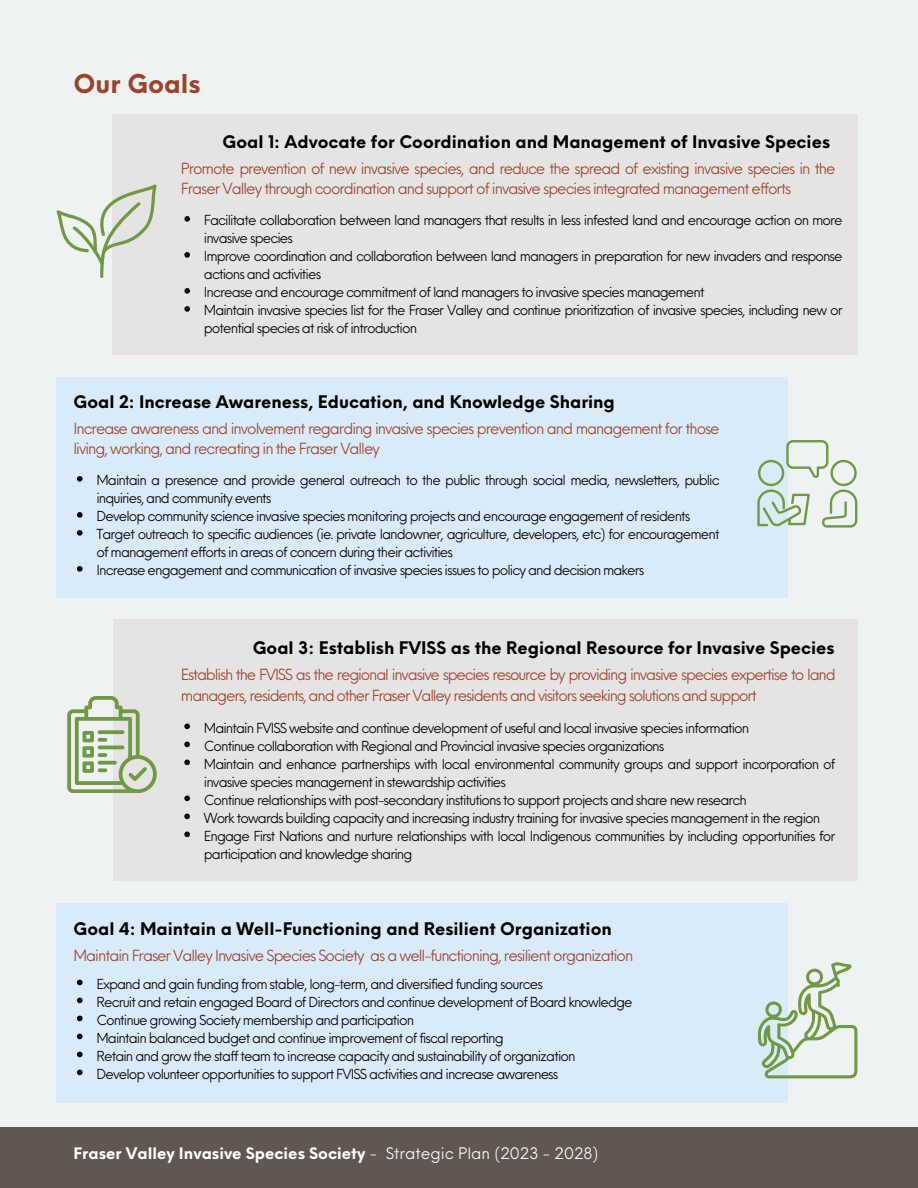
<style>
.page{position:relative;width:918px;height:1188px;background:#eff2f3}
.page>*{position:absolute;margin:0;border:0;box-sizing:border-box;transform-origin:0 0}
.t1{font:700 25.35px "Neue Einstellung";color:#9c432b}
.t2{font:700 16.95px "Neue Einstellung";color:#000}
.t3{font:700 15.45px "Neue Einstellung";color:#fff}
.t4{font:15px/20.2px "Neue Einstellung";letter-spacing:-.07em;color:#9c432b}
.t5{font:13.5px/18px "Neue Einstellung";letter-spacing:-.07em;color:#000}
.s1{font-weight:400}
</style>
<div class="page">
<div style="left:56px;top:904px;width:732px;height:199px;background:#d9eaf8"></div>
<svg style="left:757px;top:962px;width:100px;height:116px"></svg>
<div style="left:113px;top:114px;width:744px;height:240px;background:#e6e4e3"></div>
<svg style="left:56px;top:184px;width:101px;height:94px"></svg>
<div style="left:56px;top:377px;width:732px;height:220px;background:#d9eaf8"></div>
<div style="left:113px;top:620px;width:744px;height:261px;background:#e6e4e3"></div>
<svg style="left:67px;top:696px;width:90px;height:97px"></svg>
<svg style="left:757px;top:440px;width:100px;height:88px"></svg>
<svg style="left:184px;top:216px;width:6px;height:6px"></svg>
<svg style="left:184px;top:252px;width:6px;height:6px"></svg>
<svg style="left:184px;top:288px;width:6px;height:6px"></svg>
<svg style="left:184px;top:306px;width:6px;height:6px"></svg>
<svg style="left:77px;top:476px;width:6px;height:6px"></svg>
<svg style="left:77px;top:512px;width:6px;height:6px"></svg>
<svg style="left:77px;top:530px;width:6px;height:6px"></svg>
<svg style="left:77px;top:566px;width:6px;height:6px"></svg>
<svg style="left:184px;top:724px;width:6px;height:5px"></svg>
<svg style="left:184px;top:742px;width:6px;height:5px"></svg>
<svg style="left:184px;top:760px;width:6px;height:5px"></svg>
<svg style="left:184px;top:796px;width:6px;height:5px"></svg>
<svg style="left:184px;top:814px;width:6px;height:5px"></svg>
<svg style="left:184px;top:832px;width:6px;height:5px"></svg>
<svg style="left:77px;top:980px;width:6px;height:5px"></svg>
<svg style="left:77px;top:998px;width:6px;height:5px"></svg>
<svg style="left:77px;top:1016px;width:6px;height:5px"></svg>
<svg style="left:77px;top:1034px;width:6px;height:5px"></svg>
<svg style="left:77px;top:1052px;width:6px;height:5px"></svg>
<svg style="left:77px;top:1070px;width:6px;height:5px"></svg>
<div style="left:0;top:1128px;width:918px;height:60px;background:#625652"></div>
<h4 class="t1" style="left:74px;top:61px;width:129px">Our Goals</h4>
<h1 class="t2" style="left:223px;top:126px;width:609px">Goal 1: Advocate for Coordination and Management of Invasive Species</h1>
<p class="t4" style="left:181px;top:157px;width:656px">Promote prevention of new invasive species, and reduce the spread of existing invasive species in the<br>Fraser Valley through coordination and support of invasive species integrated management efforts</p>
<h4 class="t5" style="left:204px;top:210px;width:640px">Facilitate collaboration between land managers that results in less infested land and encourage action on more invasive species</h4>
<p class="t5" style="left:204px;top:246px;width:640px">Improve coordination and collaboration between land managers in preparation for new invaders and response actions and activities</p>
<p class="t5" style="left:204px;top:282px;width:502px">Increase and encourage commitment of land managers to invasive species management</p>
<p class="t5" style="left:204px;top:300px;width:640px">Maintain invasive species list for the Fraser Valley and continue prioritization of invasive species, including new or potential species at risk of introduction</p>
<p class="t2" style="left:74px;top:386px;width:543px">Goal 2: Increase Awareness, Education, and Knowledge Sharing</p>
<p class="t4" style="left:74px;top:417px;width:648px">Increase awareness and involvement regarding invasive species prevention and management for those living, working, and recreating in the Fraser Valley</p>
<p class="t5" style="left:97px;top:470px;width:625px">Maintain a presence and provide general outreach to the public through social media, newsletters, public inquiries, and community events</p>
<p class="t5" style="left:97px;top:506px;width:595px">Develop community science invasive species monitoring projects and encourage engagement of residents</p>
<p class="t5" style="left:97px;top:524px;width:625px">Target outreach to specific audiences (ie. private landowner, agriculture, developers, etc) for encouragement of management efforts in areas of concern during their activities</p>
<h4 class="t5" style="left:97px;top:560px;width:549px">Increase engagement and communication of invasive species issues to policy and decision makers</h4>
<p class="t2" style="left:253px;top:633px;width:583px">Goal 3: Establish FVISS as the Regional Resource for Invasive Species</p>
<p class="t4" style="left:181px;top:663px;width:656px">Establish the FVISS as the regional invasive species resource by providing invasive species expertise to land managers, residents, and other Fraser Valley residents and visitors seeking solutions and support</p>
<p class="t5" style="left:204px;top:717px;width:547px">Maintain FVISS website and continue development of useful and local invasive species information</p>
<p class="t5" style="left:204px;top:735px;width:462px">Continue collaboration with Regional and Provincial invasive species organizations</p>
<p class="t5" style="left:204px;top:753px;width:633px">Maintain and enhance partnerships with local environmental community groups and support incorporation of invasive species management in stewardship activities</p>
<p class="t5" style="left:204px;top:789px;width:545px">Continue relationships with post-secondary institutions to support projects and share new research</p>
<p class="t5" style="left:204px;top:807px;width:618px">Work towards building capacity and increasing industry training for invasive species management in the region</p>
<p class="t5" style="left:204px;top:825px;width:633px">Engage First Nations and nurture relationships with local Indigenous communities by including opportunities for participation and knowledge sharing</p>
<p class="t2" style="left:74px;top:913px;width:540px">Goal 4: Maintain a Well-Functioning and Resilient Organization</p>
<p class="t4" style="left:74px;top:944px;width:561px">Maintain Fraser Valley Invasive Species Society as a well-functioning, resilient organization</p>
<p class="t5" style="left:97px;top:973px;width:448px">Expand and gain funding from stable, long-term, and diversified funding sources</p>
<p class="t5" style="left:97px;top:991px;width:538px">Recruit and retain engaged Board of Directors and continue development of Board knowledge</p>
<h4 class="t5" style="left:97px;top:1009px;width:319px">Continue growing Society membership and participation</h4>
<p class="t5" style="left:97px;top:1027px;width:409px">Maintain balanced budget and continue improvement of fiscal reporting</p>
<p class="t5" style="left:97px;top:1045px;width:481px">Retain and grow the staff team to increase capacity and sustainability of organization</p>
<p class="t5" style="left:97px;top:1063px;width:463px">Develop volunteer opportunities to support FVISS activities and increase awareness</p>
<p class="t3" style="left:74px;top:1139px;width:526px">Fraser Valley Invasive Species Society <span class="s1">- Strategic Plan (2023 - 2028)</span></p>
</div>
